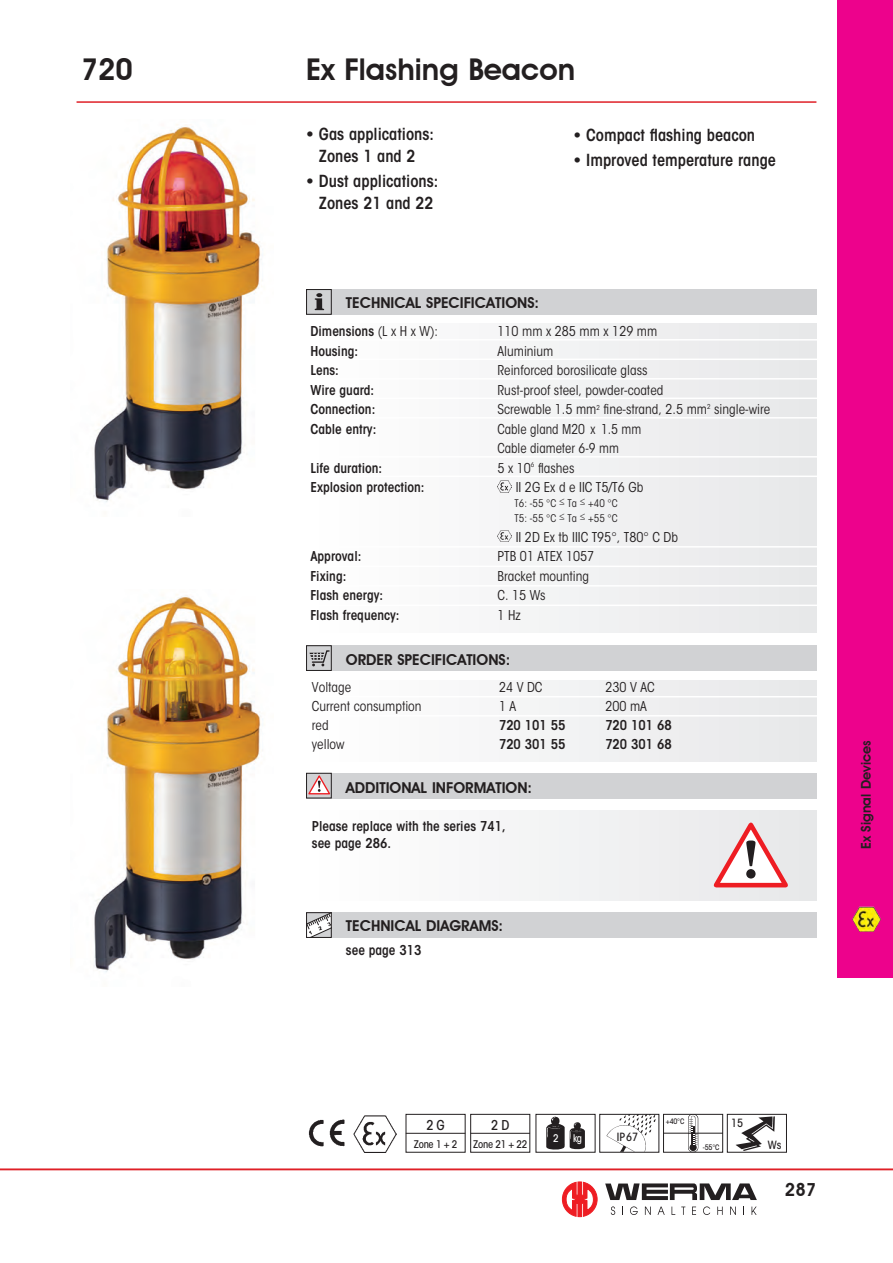
<style>
.page{position:relative;width:893px;height:1263px;background:#fff}
.page>*{position:absolute;margin:0;border:0;box-sizing:border-box;transform-origin:0 0}
.t1{font:600 30px "Avant Garde IT Cby BT";color:#231f20}
.t2{font:600 18px "Avant Garde IT Cby BT";color:#231f20}
.t3{font:600 condensed 16.5px/22.5px "ITC Avant Garde Std";color:#231f20;text-align:center}
.t4{font:600 15px "Avant Garde IT Cby BT";color:#231f20}
.t5{font:condensed 13.5px/19.5px "ITC Avant Garde Std";color:#231f20}
.t6{font:600 condensed 13.5px/17px "ITC Avant Garde Std";color:#231f20}
.t7{font:600 13.5px "Avant Garde IT Cby BT";color:#231f20}
.t8{font:500 condensed 13.5px "ITC Avant Garde Std";color:#231f20}
.t9{font:500 condensed 11.25px "ITC Avant Garde Std";color:#231f20}
.t10{font:condensed 10.5px/15px "ITC Avant Garde Std";color:#231f20}
.t11{font:500 condensed 10.5px "ITC Avant Garde Std";letter-spacing:-.025em;color:#231f20}
.t12{font:500 condensed 10.5px "ITC Avant Garde Std";color:#fff}
.t13{font:500 condensed 7.5px "ITC Avant Garde Std";color:#231f20}
.s1{font-weight:400}
</style>
<div class="page">
<svg style="left:562px;top:1182px;width:35px;height:35px"></svg>
<svg style="left:611px;top:1206px;width:4px;height:9px"></svg>
<svg style="left:630px;top:1206px;width:8px;height:9px"></svg>
<svg style="left:645px;top:1206px;width:6px;height:9px"></svg>
<svg style="left:657px;top:1206px;width:8px;height:9px"></svg>
<svg style="left:671px;top:1206px;width:4px;height:9px"></svg>
<svg style="left:681px;top:1206px;width:4px;height:9px"></svg>
<svg style="left:692px;top:1206px;width:4px;height:9px"></svg>
<svg style="left:703px;top:1206px;width:7px;height:9px"></svg>
<svg style="left:717px;top:1206px;width:6px;height:9px"></svg>
<svg style="left:730px;top:1206px;width:6px;height:9px"></svg>
<svg style="left:751px;top:1206px;width:6px;height:9px"></svg>
<svg style="left:605px;top:1183px;width:152px;height:17px"></svg>
<img style="left:93px;top:124px;width:169px;height:378px">
<img style="left:94px;top:594px;width:169px;height:378px">
<div style="left:306px;top:323px;width:510px;height:310px;background:#f3f4f4"></div>
<hr style="left:298px;top:339px;width:527px;height:2px;background:#fff">
<hr style="left:298px;top:359px;width:527px;height:1px;background:#fff">
<hr style="left:298px;top:378px;width:527px;height:2px;background:#fff">
<hr style="left:298px;top:398px;width:527px;height:1px;background:#fff">
<hr style="left:298px;top:417px;width:527px;height:2px;background:#fff">
<hr style="left:298px;top:456px;width:527px;height:2px;background:#fff">
<hr style="left:298px;top:476px;width:527px;height:1px;background:#fff">
<hr style="left:298px;top:546px;width:527px;height:2px;background:#fff">
<hr style="left:298px;top:566px;width:527px;height:1px;background:#fff">
<hr style="left:298px;top:585px;width:527px;height:2px;background:#fff">
<hr style="left:298px;top:605px;width:527px;height:1px;background:#fff">
<div style="left:306px;top:680px;width:510px;height:81px;background:#f3f4f4"></div>
<hr style="left:298px;top:696px;width:527px;height:1px;background:#fff">
<hr style="left:298px;top:715px;width:527px;height:1px;background:#fff">
<img style="left:308px;top:1119px;width:37px;height:28px">
<img style="left:353px;top:1115px;width:43px;height:37px">
<svg style="left:607px;top:1116px;width:49px;height:34px"></svg>
<div style="left:600px;top:1114px;width:59px;height:38px;border:1px solid #231f20"></div>
<svg style="left:546px;top:1116px;width:39px;height:34px"></svg>
<div style="left:536px;top:1114px;width:59px;height:38px;border:1px solid #231f20"></div>
<svg style="left:688px;top:1116px;width:10px;height:34px"></svg>
<hr style="left:663px;top:1133px;width:60px;height:1px;background:#231f20">
<div style="left:663px;top:1114px;width:60px;height:38px;border:1px solid #231f20"></div>
<svg style="left:736px;top:1116px;width:39px;height:34px"></svg>
<div style="left:727px;top:1114px;width:60px;height:38px;border:1px solid #231f20"></div>
<hr style="left:0;top:1169px;width:893px;height:1px;background:#df2027">
<div style="left:406px;top:1114px;width:59px;height:38px;background:#fff;border:1px solid #231f20"></div>
<hr style="left:406px;top:1133px;width:59px;height:1px;background:#231f20">
<div style="left:470px;top:1114px;width:60px;height:38px;background:#fff;border:1px solid #231f20"></div>
<hr style="left:470px;top:1133px;width:60px;height:1px;background:#231f20">
<hr style="left:77px;top:101px;width:739px;height:2px;background:#df2027">
<div style="left:306px;top:289px;width:510px;height:26px;background:#d1d2d4"></div>
<svg style="left:315px;top:293px;width:9px;height:17px"></svg>
<div style="left:306px;top:289px;width:26px;height:26px;border:1px solid #231f20"></div>
<div style="left:306px;top:645px;width:510px;height:26px;background:#d1d2d4"></div>
<svg style="left:309px;top:650px;width:21px;height:16px"></svg>
<div style="left:306px;top:645px;width:26px;height:26px;border:1px solid #231f20"></div>
<div style="left:306px;top:912px;width:510px;height:26px;background:#d1d2d4"></div>
<svg style="left:308px;top:914px;width:22px;height:22px"></svg>
<div style="left:306px;top:912px;width:26px;height:26px;border:1px solid #231f20"></div>
<div style="left:838px;top:0;width:55px;height:978px;background:#ed028c"></div>
<img style="left:852px;top:907px;width:29px;height:25px">
<div style="left:306px;top:810px;width:510px;height:91px;background:#f4f5f5"></div>
<svg style="left:713px;top:816px;width:79px;height:75px"></svg>
<div style="left:306px;top:773px;width:510px;height:25px;background:#d1d2d4"></div>
<svg style="left:308px;top:775px;width:22px;height:20px"></svg>
<div style="left:306px;top:773px;width:26px;height:25px;border:1px solid #231f20"></div>
<svg style="left:498px;top:481px;width:13px;height:11px"></svg>
<svg style="left:498px;top:530px;width:13px;height:12px"></svg>
<h1 class="t1" style="left:81px;top:51px;width:54px">720</h1>
<h1 class="t1" style="left:306px;top:51px;width:271px">Ex Flashing Beacon</h1>
<p class="t3" style="left:306px;top:122px;width:129px">• Gas applications:<br>Zones 1 and 2</p>
<p class="t3" style="left:306px;top:170px;width:134px">• Dust applications:<br>Zones 21 and 22</p>
<p class="t4" style="left:346px;top:294px;width:195px">TECHNICAL SPECIFICATIONS:</p>
<p class="t3" style="left:573px;top:124px;width:183px">• Compact flashing beacon</p>
<p class="t3" style="left:573px;top:149px;width:204px">• Improved temperature range</p>
<p class="t6" style="left:310px;top:323px;width:129px">Dimensions <span class="s1">(L x H x W):</span></p>
<p class="t5" style="left:497px;top:322px;width:161px">110 mm x 285 mm x 129 mm</p>
<p class="t6" style="left:310px;top:342px;width:49px">Housing:</p>
<p class="t5" style="left:497px;top:341px;width:57px">Aluminium</p>
<p class="t6" style="left:310px;top:362px;width:30px">Lens:</p>
<p class="t5" style="left:497px;top:361px;width:152px">Reinforced borosilicate glass</p>
<p class="t6" style="left:310px;top:381px;width:65px">Wire guard:</p>
<p class="t5" style="left:497px;top:380px;width:167px">Rust-proof steel, powder-coated</p>
<p class="t6" style="left:310px;top:401px;width:66px">Connection:</p>
<p class="t5" style="left:497px;top:400px;width:274px">Screwable 1.5 mm<sup>2</sup> fine-strand, 2.5 mm<sup>2</sup> single-wire</p>
<p class="t6" style="left:310px;top:420px;width:67px">Cable entry:</p>
<p class="t5" style="left:497px;top:419px;width:145px">Cable gland M20 x 1.5 mm<br>Cable diameter 6-9 mm</p>
<p class="t6" style="left:310px;top:459px;width:73px">Life duration:</p>
<p class="t5" style="left:497px;top:458px;width:78px">5 x 10<sup>6</sup> flashes</p>
<p class="t6" style="left:310px;top:479px;width:116px">Explosion protection:</p>
<p class="t5" style="left:516px;top:478px;width:129px">II 2G Ex d e IIC T5/T6 Gb</p>
<p class="t10" style="left:514px;top:495px;width:105px">T6: -55 °C ≤ Ta ≤ +40 °C<br>T5: -55 °C ≤ Ta ≤ +55 °C</p>
<p class="t5" style="left:516px;top:527px;width:164px">II 2D Ex tb IIIC T95°, T80° C Db</p>
<p class="t6" style="left:310px;top:548px;width:53px">Approval:</p>
<p class="t5" style="left:497px;top:547px;width:98px">PTB 01 ATEX 1057</p>
<p class="t6" style="left:310px;top:567px;width:37px">Fixing:</p>
<p class="t5" style="left:497px;top:566px;width:93px">Bracket mounting</p>
<p class="t6" style="left:310px;top:587px;width:74px">Flash energy:</p>
<p class="t5" style="left:497px;top:586px;width:50px">C. 15 Ws</p>
<p class="t6" style="left:310px;top:606px;width:91px">Flash frequency:</p>
<p class="t5" style="left:497px;top:605px;width:25px">1 Hz</p>
<p class="t4" style="left:346px;top:651px;width:166px">ORDER SPECIFICATIONS:</p>
<p class="t5" style="left:312px;top:677px;width:41px">Voltage</p>
<p class="t5" style="left:499px;top:677px;width:45px">24 V DC</p>
<p class="t5" style="left:605px;top:677px;width:51px">230 V AC</p>
<p class="t5" style="left:312px;top:696px;width:111px">Current consumption</p>
<p class="t5" style="left:499px;top:696px;width:19px">1 A</p>
<p class="t5" style="left:605px;top:696px;width:43px">200 mA</p>
<p class="t5" style="left:312px;top:716px;width:18px">red</p>
<p class="t6" style="left:499px;top:717px;width:68px">720 101 55</p>
<p class="t6" style="left:605px;top:717px;width:68px">720 101 68</p>
<p class="t5" style="left:312px;top:735px;width:34px">yellow</p>
<p class="t6" style="left:499px;top:736px;width:68px">720 301 55</p>
<p class="t6" style="left:605px;top:736px;width:68px">720 301 68</p>
<p class="t4" style="left:346px;top:778px;width:188px">ADDITIONAL INFORMATION:</p>
<p class="t6" style="left:312px;top:817px;width:195px">Please replace with the series 741, see page 286.</p>
<p class="t4" style="left:346px;top:917px;width:159px">TECHNICAL DIAGRAMS:</p>
<p class="t6" style="left:346px;top:941px;width:77px">see page 313</p>
<p class="t7" style="left:858px;top:849px;width:110px;rotate:-90deg">Ex Signal Devices</p>
<p class="t8" style="left:426px;top:1117px;width:20px">2 G</p>
<p class="t11" style="left:414px;top:1138px;width:45px">Zone 1 + 2</p>
<p class="t8" style="left:491px;top:1117px;width:20px">2 D</p>
<p class="t11" style="left:473px;top:1138px;width:56px">Zone 21 + 22</p>
<p class="t12" style="left:553px;top:1132px;width:7px">2</p>
<p class="t12" style="left:573px;top:1132px;width:10px">kg</p>
<p class="t9" style="left:617px;top:1130px;width:23px">IP 67</p>
<p class="t13" style="left:666px;top:1116px;width:20px">+40°C</p>
<p class="t13" style="left:703px;top:1142px;width:18px">-55°C</p>
<p class="t9" style="left:731px;top:1116px;width:13px">15</p>
<p class="t9" style="left:768px;top:1138px;width:15px">Ws</p>
<h2 class="t2" style="left:785px;top:1179px;width:33px">287</h2>
</div>
